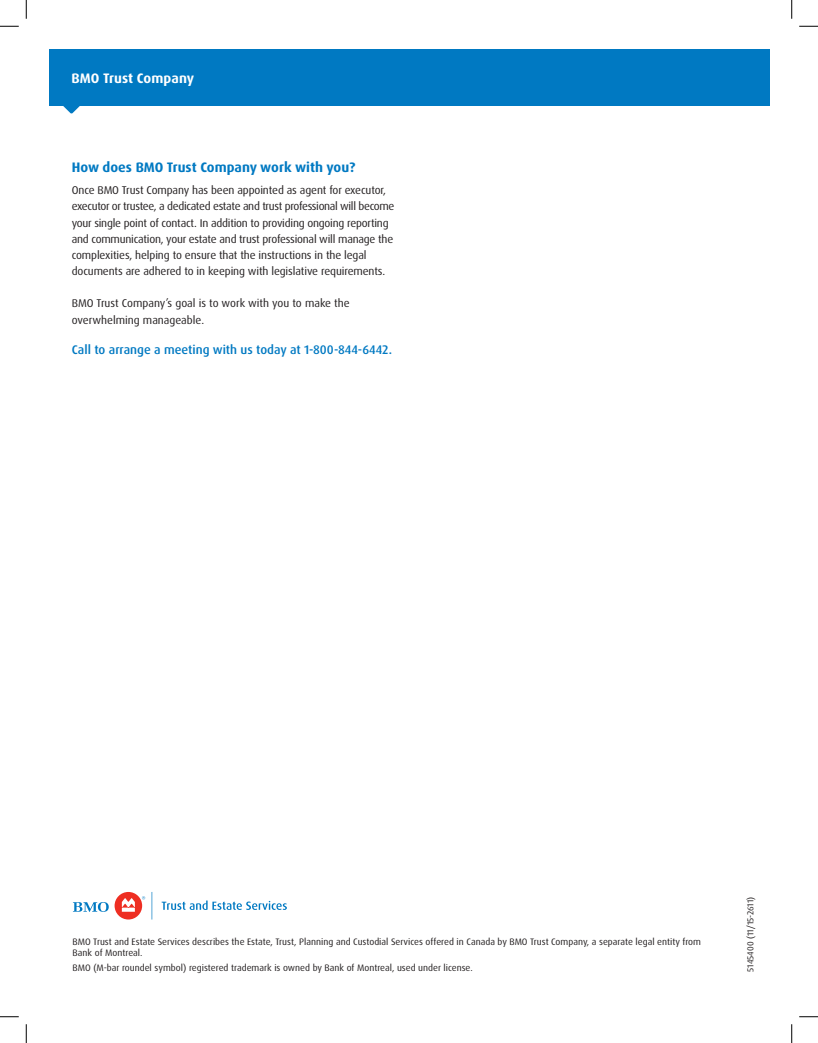
<style>
.page{position:relative;width:818px;height:1043px;background:#fff}
.page>*{position:absolute;margin:0;border:0;box-sizing:border-box;transform-origin:0 0}
.Body_Copy{font:700 13.75px "Dax Pro";color:#0079c2}
.Line_of_Business{font:700 13.75px "Dax Pro";letter-spacing:.005em;color:#fff}
.t1{font:500 12.5px "Dax Pro";color:#0079c2}
.Body_Copy-2{font:11.25px/16.2px "Dax Pro";letter-spacing:-.015em;color:#231f20}
.Legal_7_5_9_Black{font:9.38px/11.2px "Dax Pro";color:#231f20}
.t2{font:8.75px "Dax Pro";color:#231f20}
</style>
<div class="page">
<div style="left:49px;top:49px;width:720px;height:56px;background:#0079c2"></div>
<svg style="left:63px;top:105px;width:17px;height:8px"></svg>
<svg style="left:73px;top:902px;width:36px;height:9px"></svg>
<div style="left:115px;top:892px;width:27px;height:27px;background:#ee2e22;border-radius:50%"></div>
<svg style="left:151px;top:892px;width:1px;height:27px"></svg>
<svg style="left:122px;top:898px;width:13px;height:13px"></svg>
<svg style="left:162px;top:900px;width:125px;height:10px"></svg>
<svg style="left:0;top:25px;width:19px;height:2px"></svg>
<svg style="left:799px;top:25px;width:19px;height:2px"></svg>
<svg style="left:0;top:1016px;width:19px;height:1px"></svg>
<svg style="left:799px;top:1016px;width:19px;height:1px"></svg>
<svg style="left:25px;top:0;width:2px;height:19px"></svg>
<svg style="left:25px;top:1024px;width:2px;height:18px"></svg>
<svg style="left:791px;top:0;width:1px;height:19px"></svg>
<svg style="left:791px;top:1024px;width:1px;height:18px"></svg>
<p class="Line_of_Business" style="left:71px;top:69px;width:124px">BMO Trust Company</p>
<p class="Body_Copy" style="left:72px;top:158px;width:285px">How does BMO Trust Company work with you?</p>
<p class="Body_Copy-2" style="left:72px;top:182px;width:324px">Once BMO Trust Company has been appointed as agent for executor, executor or trustee, a dedicated estate and trust professional will become your single point of contact. In addition to providing ongoing reporting and communication, your estate and trust professional will manage the complexities, helping to ensure that the instructions in the legal documents are adhered to in keeping with legislative requirements.</p>
<p class="Body_Copy-2" style="left:72px;top:295px;width:279px">BMO Trust Company’s goal is to work with you to make the overwhelming manageable.</p>
<p class="t1" style="left:72px;top:342px;width:322px">Call to arrange a meeting with us today at 1-800-844-6442.</p>
<p class="Legal_7_5_9_Black" style="left:73px;top:936px;width:630px">BMO Trust and Estate Services describes the Estate, Trust, Planning and Custodial Services offered in Canada by BMO Trust Company, a separate legal entity from<br>Bank of Montreal.</p>
<p class="Legal_7_5_9_Black" style="left:73px;top:962px;width:401px">BMO (M-bar roundel symbol) registered trademark is owned by Bank of Montreal, used under license.</p>
<p class="t2" style="left:744px;top:971px;width:76px;rotate:-90deg">5145400 (11/15-2611)</p>
</div>
